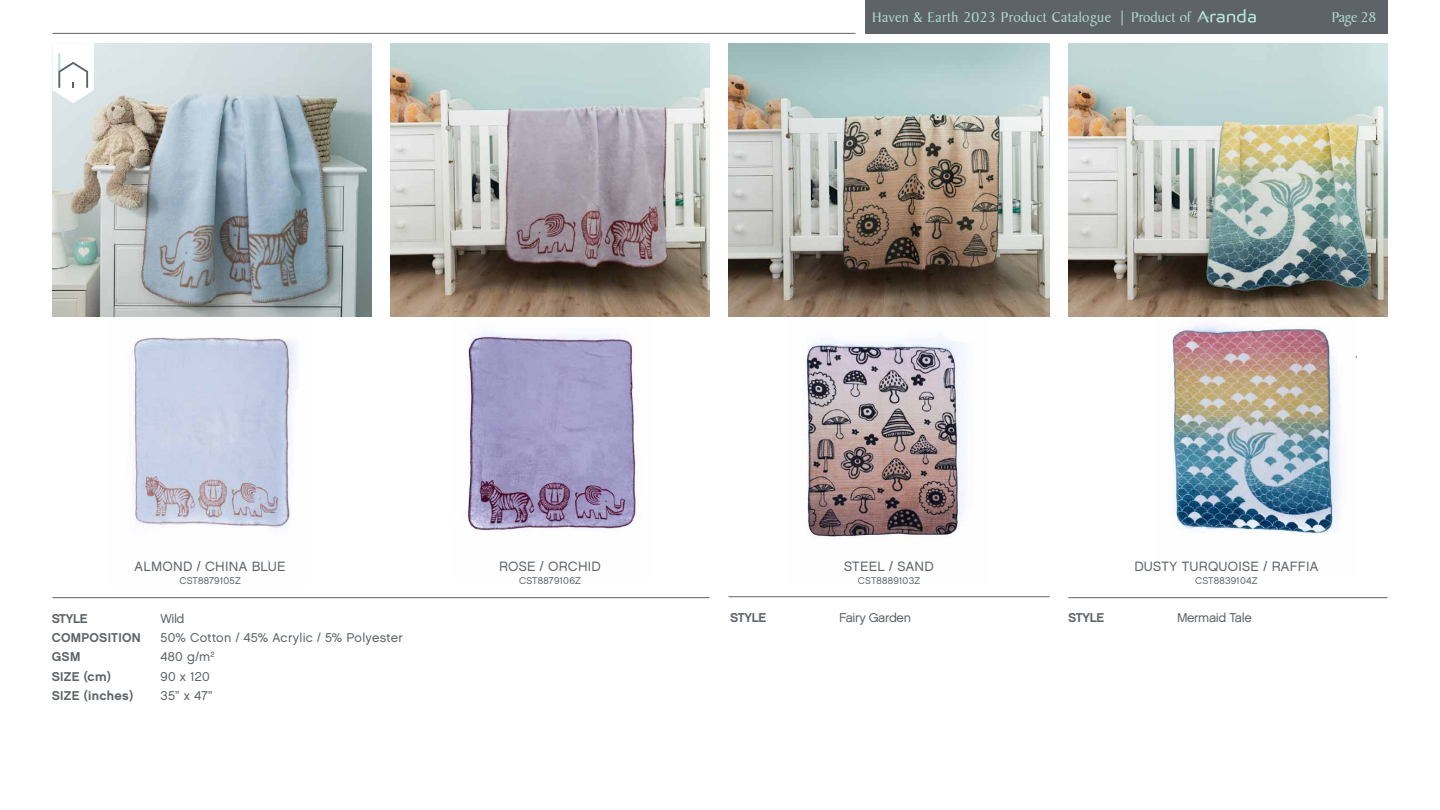
<style>
.page{position:relative;width:1440px;height:810px;background:#fff}
.page>*{position:absolute;margin:0;border:0;box-sizing:border-box;transform-origin:0 0}
.t1{font:15px "Baker Signet BT";letter-spacing:.03em;color:#b1ded6}
.t2{font:13.5px "Chalet London Nineteen Sixty";letter-spacing:.02em;color:#5e6367}
.t3{font:12.75px "Chalet London Nineteen Sixty";letter-spacing:.02em;color:#5e6367}
.t4{font:12.75px "Chalet New York Nineteen Sixty";letter-spacing:.02em;color:#5e6367}
.t5{font:12.75px "Chalet London Nineteen Sixty";letter-spacing:-.03em;color:#5e6367}
.t6{font:9.75px "Chalet London Nineteen Sixty";letter-spacing:.02em;color:#5e6367}
</style>
<div class="page">
<img style="left:110px;top:316px;width:200px;height:245px">
<img style="left:451px;top:316px;width:200px;height:219px">
<img style="left:52px;top:43px;width:320px;height:273px">
<img style="left:390px;top:43px;width:320px;height:273px">
<hr style="left:52px;top:597px;width:658px;height:1px;background:#5e6367">
<img style="left:789px;top:316px;width:200px;height:223px">
<img style="left:728px;top:43px;width:322px;height:273px">
<img style="left:1156px;top:316px;width:200px;height:218px">
<div style="left:865px;top:0;width:523px;height:34px;background:#5e6367"></div>
<hr style="left:52px;top:33px;width:803px;height:1px;background:#5e6367">
<img style="left:1068px;top:43px;width:320px;height:273px">
<svg style="left:52px;top:43px;width:42px;height:60px"></svg>
<hr style="left:729px;top:596px;width:321px;height:1px;background:#5e6367">
<hr style="left:1068px;top:597px;width:319px;height:1px;background:#5e6367">
<svg style="left:1197px;top:9px;width:59px;height:14px"></svg>
<p class="t1" style="left:872px;top:8px;width:320px">Haven &amp; Earth 2023 Product Catalogue | Product of</p>
<p class="t1" style="left:1332px;top:8px;width:46px">Page 28</p>
<p class="t2" style="left:135px;top:558px;width:152px">ALMOND / CHINA BLUE</p>
<p class="t6" style="left:179px;top:575px;width:63px">CST8879105Z</p>
<p class="t4" style="left:52px;top:610px;width:37px">STYLE</p>
<p class="t3" style="left:160px;top:610px;width:26px">Wild</p>
<p class="t4" style="left:52px;top:630px;width:90px">COMPOSITION</p>
<p class="t3" style="left:160px;top:630px;width:244px">50% Cotton / 45% Acrylic / 5% Polyester</p>
<p class="t4" style="left:52px;top:649px;width:30px">GSM</p>
<p class="t3" style="left:160px;top:649px;width:56px">480 g/m<sup>2</sup></p>
<p class="t4" style="left:52px;top:669px;width:61px">SIZE (cm)</p>
<p class="t3" style="left:160px;top:669px;width:51px">90 x 120</p>
<p class="t4" style="left:52px;top:688px;width:83px">SIZE (inches)</p>
<p class="t3" style="left:160px;top:688px;width:54px">35” x 47”</p>
<p class="t2" style="left:499px;top:558px;width:103px">ROSE / ORCHID</p>
<p class="t6" style="left:519px;top:575px;width:63px">CST8879106Z</p>
<p class="t2" style="left:844px;top:558px;width:91px">STEEL / SAND</p>
<p class="t6" style="left:858px;top:575px;width:64px">CST8889103Z</p>
<p class="t2" style="left:1134px;top:558px;width:185px">DUSTY TURQUOISE / RAFFIA</p>
<p class="t6" style="left:1195px;top:575px;width:64px">CST8839104Z</p>
<p class="t4" style="left:730px;top:610px;width:37px">STYLE</p>
<p class="t5" style="left:839px;top:610px;width:73px">Fairy Garden</p>
<p class="t4" style="left:1068px;top:610px;width:37px">STYLE</p>
<p class="t5" style="left:1177px;top:610px;width:76px">Mermaid Tale</p>
</div>
